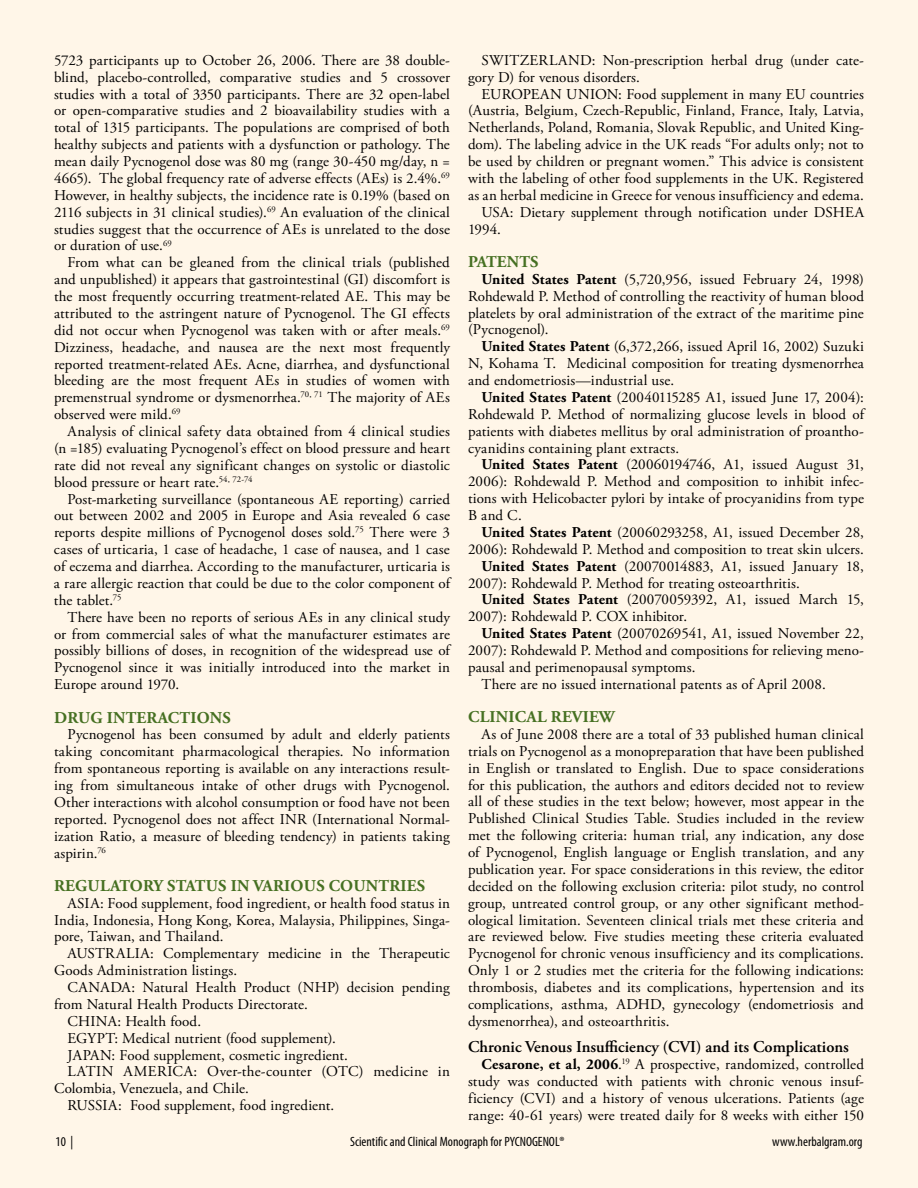
<style>
.page{position:relative;width:918px;height:1188px;background:#fff6e8}
.page>*{position:absolute;margin:0;border:0;box-sizing:border-box;transform-origin:0 0}
.t1{font:700 16.5px "Adobe Garamond Pro";letter-spacing:.015em;color:#467022}
.t2{font:600 16.5px "Adobe Garamond Pro";color:#000}
.t3{font:15px/16.8px "Adobe Garamond Pro";letter-spacing:.005em;color:#000;text-align:justify}
.t4{font:condensed 13.5px "Myriad Pro";color:#000}
.s1{font-weight:700}
</style>
<div class="page">
<p class="t3" style="left:54px;top:52px;width:398px">5723 participants up to October 26, 2006. There are 38 double&shy;blind, placebo-controlled, comparative studies and 5 crossover studies with a total of 3350 participants. There are 32 open-label or open-comparative studies and 2 bioavailability studies with a total of 1315 participants. The populations are comprised of both healthy subjects and patients with a dysfunction or pathology. The mean daily Pycnogenol dose was 80 mg (range 30-450 mg/day, n = 4665). The global frequency rate of adverse effects (AEs) is 2.4%.<sup>69<br></sup>However, in healthy subjects, the incidence rate is 0.19% (based on 2116 subjects in 31 clinical studies).<sup>69</sup> An evaluation of the clinical studies suggest that the occurrence of AEs is unrelated to the dose or duration of use.<sup>69</sup></p>
<p class="t3" style="left:54px;top:255px;width:398px;text-indent:14px">From what can be gleaned from the clinical trials (published and unpublished) it appears that gastrointestinal (GI) discomfort is the most frequently occurring treatment-related AE. This may be attributed to the astringent nature of Pycnogenol. The GI effects did not occur when Pycnogenol was taken with or after meals.<sup>69<br></sup>Dizziness, headache, and nausea are the next most frequently reported treatment-related AEs. Acne, diarrhea, and dysfunctional bleeding are the most frequent AEs in studies of women with premenstrual syndrome or dysmenorrhea.<sup>70,</sup> <sup>71</sup> The majority of AEs observed were mild.<sup>69</sup></p>
<p class="t3" style="left:54px;top:424px;width:398px;text-indent:14px">Analysis of clinical safety data obtained from 4 clinical studies (n =185) evaluating Pycnogenol’s effect on blood pressure and heart rate did not reveal any significant changes on systolic or diastolic blood pressure or heart rate.<sup>54,</sup> <sup>72-74</sup></p>
<p class="t3" style="left:54px;top:491px;width:398px;text-indent:14px">Post-marketing surveillance (spontaneous AE reporting) carried out between 2002 and 2005 in Europe and Asia revealed 6 case reports despite millions of Pycnogenol doses sold.<sup>75</sup> There were 3 cases of urticaria, 1 case of headache, 1 case of nausea, and 1 case of eczema and diarrhea. According to the manufacturer, urticaria is a rare allergic reaction that could be due to the color component of the tablet.<sup>75</sup></p>
<p class="t3" style="left:54px;top:609px;width:398px;text-indent:14px">There have been no reports of serious AEs in any clinical study or from commercial sales of what the manufacturer estimates are possibly billions of doses, in recognition of the widespread use of Pycnogenol since it was initially introduced into the market in Europe around 1970.</p>
<p class="t1" style="left:54px;top:708px;width:178px">Drug Interactions</p>
<p class="t3" style="left:54px;top:727px;width:398px;text-indent:14px">Pycnogenol has been consumed by adult and elderly patients taking concomitant pharmacological therapies. No information from spontaneous reporting is available on any interactions result&shy;ing from simultaneous intake of other drugs with Pycnogenol.<br>Other interactions with alcohol consumption or food have not been reported. Pycnogenol does not affect INR (International Normal&shy;ization Ratio, a measure of bleeding tendency) in patients taking aspirin.<sup>76</sup></p>
<p class="t1" style="left:54px;top:876px;width:373px">Regulato ry Status in Various Countries</p>
<p class="t3" style="left:54px;top:895px;width:398px;text-indent:14px">ASIA: Food supplement, food ingredient, or health food status in India, Indonesia, Hong Kong, Korea, Malaysia, Philippines, Singa&shy;pore, Taiwan, and Thailand.</p>
<p class="t3" style="left:54px;top:946px;width:397px;text-indent:14px">AUSTRALIA: Complementary medicine in the Therapeutic<br>Goods Administration listings.</p>
<p class="t3" style="left:68px;top:979px;width:384px">CANADA: Natural Health Product (NHP) decision pending</p>
<p class="t3" style="left:54px;top:996px;width:255px">from Natural Health Products Directorate.</p>
<p class="t3" style="left:68px;top:1013px;width:135px">CHINA: Health food.</p>
<p class="t3" style="left:68px;top:1030px;width:270px">EGYPT: Medical nutrient (food supplement).</p>
<p class="t3" style="left:68px;top:1047px;width:282px">JAPAN: Food supplement, cosmetic ingredient.</p>
<p class="t3" style="left:68px;top:1064px;width:384px">LATIN AMERICA: Over-the-counter (OTC) medicine in</p>
<p class="t3" style="left:54px;top:1081px;width:196px">Colombia, Venezuela, and Chile.</p>
<p class="t3" style="left:68px;top:1098px;width:268px">RUSSIA: Food supplement, food ingredient.</p>
<p class="t3" style="left:468px;top:52px;width:397px;text-indent:14px">SWITZERLAND: Non-prescription herbal drug (under cate&shy;gory D) for venous disorders.</p>
<p class="t3" style="left:482px;top:86px;width:384px">EUROPEAN UNION: Food supplement in many EU countries</p>
<p class="t3" style="left:468px;top:103px;width:397px">(Austria, Belgium, Czech-Republic, Finland, France, Italy, Latvia,</p>
<p class="t3" style="left:468px;top:120px;width:397px">Netherlands, Poland, Romania, Slovak Republic, and United King-</p>
<p class="t3" style="left:468px;top:137px;width:397px">dom). The labeling advice in the UK reads “For adults only; not to</p>
<p class="t3" style="left:468px;top:154px;width:397px">be used by children or pregnant women.” This advice is consistent</p>
<p class="t3" style="left:468px;top:170px;width:397px">with the labeling of other food supplements in the UK. Registered</p>
<p class="t3" style="left:468px;top:187px;width:397px">as an herbal medicine in Greece for venous insufficiency and edema.</p>
<p class="t3" style="left:482px;top:204px;width:384px">USA: Dietary supplement through notification under DSHEA</p>
<p class="t3" style="left:468px;top:221px;width:34px">1994.</p>
<p class="t1" style="left:468px;top:252px;width:72px">Patents</p>
<p class="t3" style="left:468px;top:271px;width:398px;text-indent:14px"><span class="s1">United States Patent</span> (5,720,956, issued February 24, 1998)<br>Rohdewald P. Method of controlling the reactivity of human blood platelets by oral administration of the extract of the maritime pine (Pycnogenol).</p>
<p class="t3" style="left:468px;top:339px;width:397px;text-indent:14px"><span class="s1">United States Patent</span> (6,372,266, issued April 16, 2002) Suzuki N, Kohama T. Medicinal composition for treating dysmenorrhea and endometriosis—industrial use.</p>
<p class="t3" style="left:468px;top:389px;width:398px;text-indent:13px"><span class="s1">United States Patent</span> (20040115285 A1, issued June 17, 2004):<br>Rohdewald P. Method of normalizing glucose levels in blood of patients with diabetes mellitus by oral administration of proantho&shy;cyanidins containing plant extracts.</p>
<p class="t3" style="left:468px;top:457px;width:397px;text-indent:14px"><span class="s1">United States Patent</span> (20060194746, A1, issued August 31, 2006): Rohdewald P. Method and composition to inhibit infec&shy;tions with Helicobacter pylori by intake of procyanidins from type B and C.</p>
<p class="t3" style="left:482px;top:524px;width:384px"><span class="s1">United States Patent</span> (20060293258, A1, issued December 28,</p>
<p class="t3" style="left:468px;top:541px;width:397px">2006): Rohdewald P. Method and composition to treat skin ulcers.</p>
<p class="t3" style="left:482px;top:558px;width:384px"><span class="s1">United States Patent</span> (20070014883, A1, issued January 18,</p>
<p class="t3" style="left:468px;top:575px;width:333px">2007): Rohdewald P. Method for treating osteoarthritis.</p>
<p class="t3" style="left:482px;top:592px;width:384px"><span class="s1">United States Patent</span> (20070059392, A1, issued March 15,</p>
<p class="t3" style="left:468px;top:609px;width:221px">2007): Rohdewald P. COX inhibitor.</p>
<p class="t3" style="left:482px;top:626px;width:384px"><span class="s1">United States Patent</span> (20070269541, A1, issued November 22,</p>
<p class="t3" style="left:468px;top:642px;width:397px">2007): Rohdewald P. Method and compositions for relieving meno-</p>
<p class="t3" style="left:468px;top:659px;width:229px">pausal and perimenopausal symptoms.</p>
<p class="t3" style="left:482px;top:676px;width:346px">There are no issued international patents as of April 2008.</p>
<p class="t1" style="left:468px;top:707px;width:148px">Clinical Review</p>
<p class="t3" style="left:468px;top:726px;width:398px;text-indent:14px">As of June 2008 there are a total of 33 published human clinical trials on Pycnogenol as a monopreparation that have been published in English or translated to English. Due to space considerations for this publication, the authors and editors decided not to review all of these studies in the text below; however, most appear in the Published Clinical Studies Table. Studies included in the review met the following criteria: human trial, any indication, any dose of Pycnogenol, English language or English translation, and any publication year. For space considerations in this review, the editor decided on the following exclusion criteria: pilot study, no control group, untreated control group, or any other significant method&shy;ological limitation. Seventeen clinical trials met these criteria and are reviewed below. Five studies meeting these criteria evaluated Pycnogenol for chronic venous insufficiency and its complications.<br>Only 1 or 2 studies met the criteria for the following indications: thrombosis, diabetes and its complications, hypertension and its complications, asthma, ADHD, gynecology (endometriosis and dysmenorrhea), and osteoarthritis.</p>
<p class="t2" style="left:468px;top:1038px;width:382px">Chronic Venous Insufficiency (CVI) and its Complications</p>
<p class="t3" style="left:468px;top:1057px;width:398px;text-indent:13px"><span class="s1">Cesarone, et al, 2006</span>.<sup>19</sup> A prospective, randomized, controlled study was conducted with patients with chronic venous insuf&shy;ficiency (CVI) and a history of venous ulcerations. Patients (age range: 40-61 years) were treated daily for 8 weeks with either 150</p>
<p class="t4" style="left:56px;top:1133px;width:19px">10 |</p>
<p class="t4" style="left:350px;top:1133px;width:216px">Scientific and Clinical Monograph for PYCNOGENOL®</p>
<p class="t4" style="left:772px;top:1133px;width:92px">www.herbalgram.org</p>
</div>
